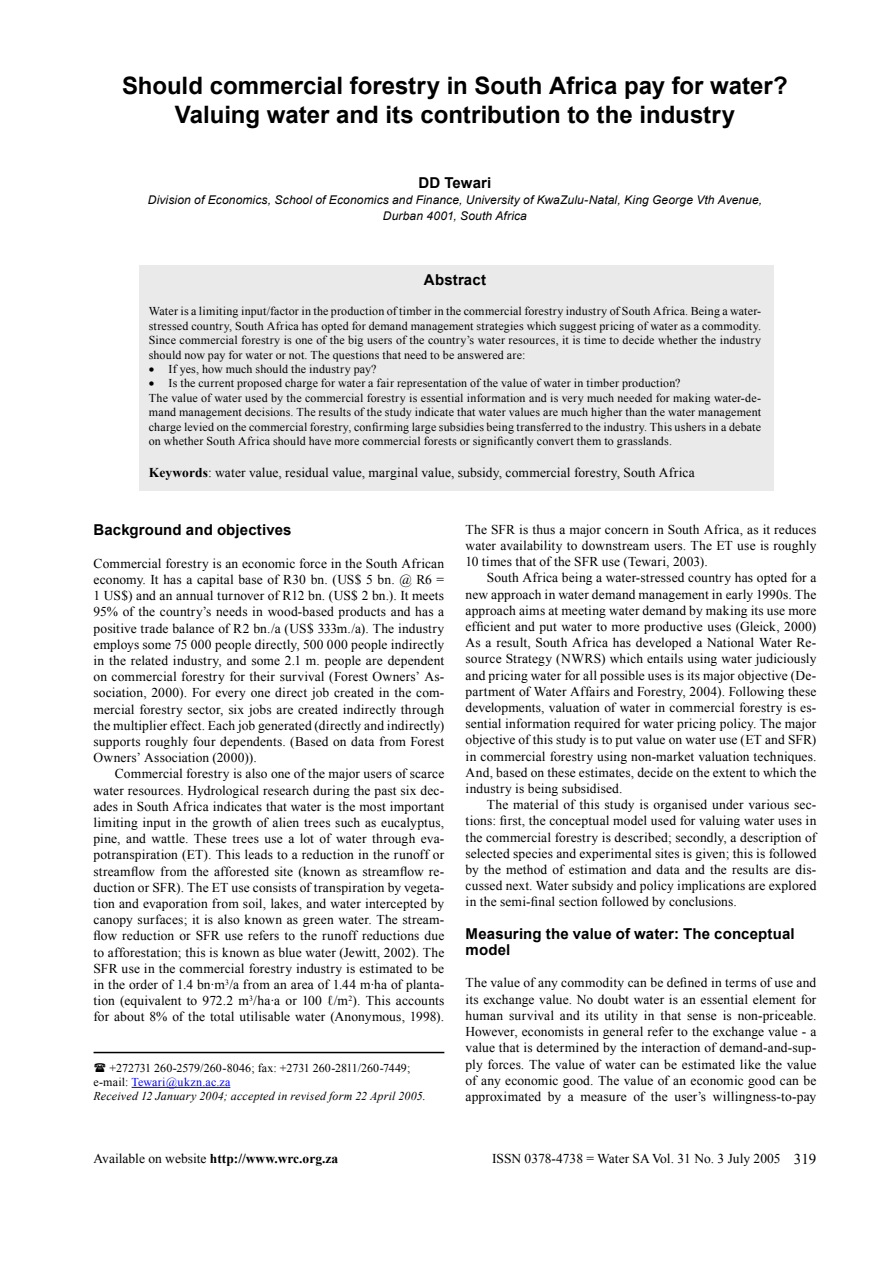
<style>
.page{position:relative;width:893px;height:1263px;background:#fff}
.page>*{position:absolute;margin:0;border:0;box-sizing:border-box;transform-origin:0 0}
.Headline{font:700 24px "Arial";color:#000}
.Subhead_1{font:700 15px/16.2px "Arial";letter-spacing:.01em;color:#000}
.Author{font:700 15px "Arial";letter-spacing:.01em;color:#000}
.t1{font:15px "Times New Roman";color:#000}
.Body_Text{font:13.5px/16.2px "Times New Roman";letter-spacing:.01em;color:#000;text-align:justify}
.Keywords{font:13.5px "Times New Roman";letter-spacing:.01em;color:#000}
.t2{font:700 13.5px "Times New Roman";color:#000}
.Abstract{font:12px/14.4px "Times New Roman";letter-spacing:.015em;color:#000;text-align:justify}
.Address{font:italic 12px "Arial";letter-spacing:.01em;color:#000}
.Body_text_2{font:italic 12px "Times New Roman";letter-spacing:.015em;color:#000}
.Body_text_2-2{font:12px "Times New Roman";color:#000}
.Body_text_2-3{font:12px "Times New Roman";letter-spacing:.02em;color:#00f}
.s1{font-weight:700}
.s2{color:#000}
.s3{font-weight:400}
</style>
<div class="page">
<div style="left:140px;top:265px;width:634px;height:225px;background:#eaeaea"></div>
<hr style="left:132px;top:1087px;width:98px;height:1px;background:#00f">
<hr style="left:94px;top:1052px;width:350px;height:1px;background:#000">
<p class="Headline" style="left:122px;top:70px;width:667px">Should commercial forestry in South Africa pay for water?</p>
<p class="Headline" style="left:175px;top:99px;width:562px">Valuing water and its contribution to the industry</p>
<p class="Author" style="left:418px;top:172px;width:74px">DD Tewari</p>
<p class="Address" style="left:148px;top:192px;width:616px">Division of Economics, School of Economics and Finance, University of KwaZulu-Natal, King George Vth Avenue,</p>
<p class="Address" style="left:383px;top:208px;width:145px">Durban 4001, South Africa</p>
<p class="Author" style="left:424px;top:270px;width:64px">Abstract</p>
<p class="Abstract" style="left:149px;top:304px;width:614px">Water is a limiting input/factor in the production of timber in the commercial forestry industry of South Africa. Being a water&shy;stressed country, South Africa has opted for demand management strategies which suggest pricing of water as a commodity.<br>Since commercial forestry is one of the big users of the country’s water resources, it is time to decide whether the industry should now pay for water or not. The questions that need to be answered are:</p>
<p class="Abstract" style="left:149px;top:362px;width:229px">• If yes, how much should the industry pay?</p>
<p class="Abstract" style="left:149px;top:376px;width:533px">• Is the current proposed charge for water a fair representation of the value of water in timber production?</p>
<p class="Abstract" style="left:149px;top:390px;width:614px">The value of water used by the commercial forestry is essential information and is very much needed for making water-de&shy;mand management decisions. The results of the study indicate that water values are much higher than the water management charge levied on the commercial forestry, confirming large subsidies being transferred to the industry. This ushers in a debate on whether South Africa should have more commercial forests or significantly convert them to grasslands.</p>
<p class="Keywords" style="left:149px;top:464px;width:547px"><span class="s1">Keywords</span>: water value, residual value, marginal value, subsidy, commercial forestry, South Africa</p>
<p class="Subhead_1" style="left:94px;top:522px;width:199px">Background and objectives</p>
<p class="Body_Text" style="left:94px;top:555px;width:352px">Commercial forestry is an economic force in the South African economy. It has a capital base of R30 bn. (US$ 5 bn. @ R6 = 1 US$) and an annual turnover of R12 bn. (US$ 2 bn.). It meets 95% of the country’s needs in wood-based products and has a positive trade balance of R2 bn./a (US$ 333m./a). The industry employs some 75 000 people directly, 500 000 people indirectly in the related industry, and some 2.1 m. people are dependent on commercial forestry for their survival (Forest Owners’ As&shy;sociation, 2000). For every one direct job created in the com&shy;mercial forestry sector, six jobs are created indirectly through the multiplier effect. Each job generated (directly and indirectly) supports roughly four dependents. (Based on data from Forest Owners’ Association (2000)).</p>
<p class="Body_Text" style="left:94px;top:766px;width:352px;text-indent:21px">Commercial forestry is also one of the major users of scarce water resources. Hydrological research during the past six dec&shy;ades in South Africa indicates that water is the most important limiting input in the growth of alien trees such as eucalyptus, pine, and wattle. These trees use a lot of water through eva&shy;potranspiration (ET). This leads to a reduction in the runoff or streamflow from the afforested site (known as streamflow re&shy;duction or SFR). The ET use consists of transpiration by vegeta&shy;tion and evaporation from soil, lakes, and water intercepted by canopy surfaces; it is also known as green water. The stream&shy;flow reduction or SFR use refers to the runoff reductions due to afforestation; this is known as blue water (Jewitt, 2002). The SFR use in the commercial forestry industry is estimated to be in the order of 1.4 bn·m<sup>3</sup>/a from an area of 1.44 m·ha of planta&shy;tion (equivalent to 972.2 m<sup>3</sup>/ha·a or 100 ℓ/m<sup>2</sup>). This accounts for about 8% of the total utilisable water (Anonymous, 1998).</p>
<p class="Body_text_2-2" style="left:110px;top:1059px;width:302px">+272731 260-2579/260-8046; fax: +2731 260-2811/260-7449;</p>
<p class="Body_text_2-3" style="left:94px;top:1074px;width:138px"><span class="s2">e-mail:</span> Tewari@ukzn.ac.za</p>
<p class="Body_text_2" style="left:94px;top:1088px;width:334px">Received 12 January 2004; accepted in revised form 22 April 2005.</p>
<p class="Body_Text" style="left:466px;top:521px;width:352px">The SFR is thus a major concern in South Africa, as it reduces water availability to downstream users. The ET use is roughly 10 times that of the SFR use (Tewari, 2003).</p>
<p class="Body_Text" style="left:466px;top:570px;width:352px;text-indent:21px">South Africa being a water-stressed country has opted for a new approach in water demand management in early 1990s. The approach aims at meeting water demand by making its use more efficient and put water to more productive uses (Gleick, 2000)<br>As a result, South Africa has developed a National Water Re&shy;source Strategy (NWRS) which entails using water judiciously and pricing water for all possible uses is its major objective (De&shy;partment of Water Affairs and Forestry, 2004). Following these developments, valuation of water in commercial forestry is es&shy;sential information required for water pricing policy. The major objective of this study is to put value on water use (ET and SFR) in commercial forestry using non-market valuation techniques.<br>And, based on these estimates, decide on the extent to which the industry is being subsidised.</p>
<p class="Body_Text" style="left:466px;top:796px;width:352px;text-indent:21px">The material of this study is organised under various sec&shy;tions: first, the conceptual model used for valuing water uses in the commercial forestry is described; secondly, a description of selected species and experimental sites is given; this is followed by the method of estimation and data and the results are dis&shy;cussed next. Water subsidy and policy implications are explored in the semi-final section followed by conclusions.</p>
<p class="Subhead_1" style="left:466px;top:926px;width:331px">Measuring the value of water: The conceptual model</p>
<p class="Body_Text" style="left:466px;top:975px;width:352px">The value of any commodity can be defined in terms of use and its exchange value. No doubt water is an essential element for human survival and its utility in that sense is non-priceable.<br>However, economists in general refer to the exchange value - a value that is determined by the interaction of demand-and-sup&shy;ply forces. The value of water can be estimated like the value of any economic good. The value of an economic good can be approximated by a measure of the user’s willingness-to-pay</p>
<p class="t2" style="left:94px;top:1149px;width:246px"><span class="s3">Available on website</span> http://www.wrc.org.za</p>
<p class="Body_Text" style="left:492px;top:1150px;width:290px">ISSN 0378-4738 = Water SA Vol. 31 No. 3 July 2005</p>
<p class="t1" style="left:794px;top:1149px;width:24px">319</p>
</div>
